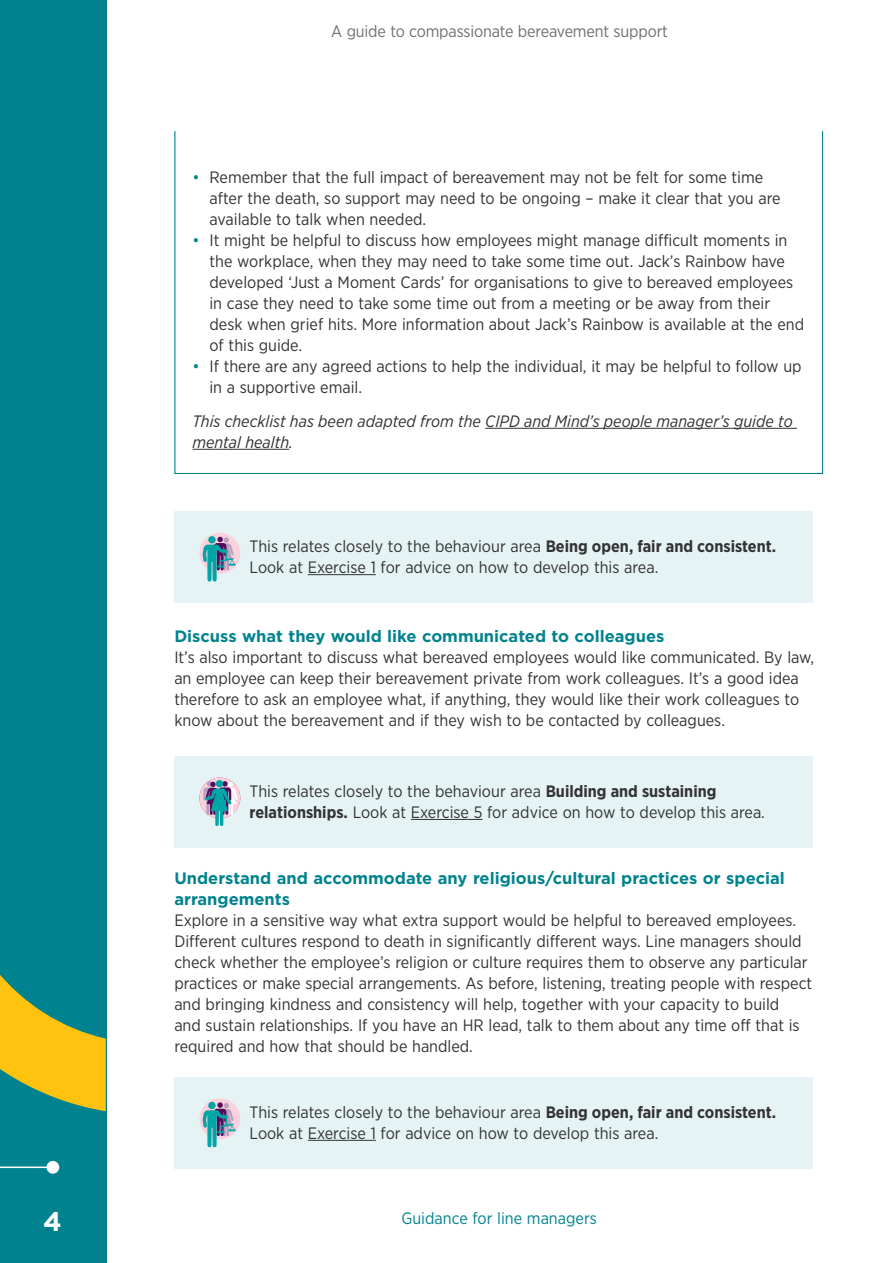
<style>
.page{position:relative;width:893px;height:1263px;background:#fff}
.page>*{position:absolute;margin:0;border:0;box-sizing:border-box;transform-origin:0 0}
.t1{font:700 27px "Gotham";color:#fff}
.B_body{font:16.5px/21px "Gotham Narrow";color:#333}
.B_bullets{font:16.5px/21px "Gotham Narrow";color:#333}
.Subhead_1{font:700 16.5px/21px "Gotham";color:#00838e}
.B_body-2{font:italic 16.5px/21px "Gotham Narrow";color:#333}
.t2{font:16.5px "Gotham Narrow";letter-spacing:-.01em;color:#707070}
.t3{font:16.5px "Gotham Narrow";color:#00838e}
.s1{color:#00838e}
.s2{font-weight:700}
</style>
<div class="page">
<div style="left:0;top:0;width:106px;height:1263px;background:#00838e"></div>
<hr style="left:0;top:1166px;width:53px;height:2px;background:#fff">
<div style="left:47px;top:1161px;width:12px;height:13px;background:#fff;border-radius:50%"></div>
<svg style="left:0;top:975px;width:106px;height:136px"></svg>
<hr style="left:485px;top:428px;width:312px;height:1px;background:#333">
<hr style="left:192px;top:449px;width:97px;height:1px;background:#333">
<div style="left:174px;top:511px;width:638px;height:92px;background:#e6f3f4"></div>
<hr style="left:308px;top:574px;width:68px;height:1px;background:#333">
<div style="left:199px;top:533px;width:41px;height:41px;background:#f8d2dc;border-radius:50%"></div>
<svg style="left:201px;top:536px;width:35px;height:45px"></svg>
<div style="left:174px;top:756px;width:638px;height:92px;background:#e6f3f4"></div>
<hr style="left:411px;top:819px;width:71px;height:1px;background:#333">
<svg style="left:199px;top:777px;width:41px;height:41px"></svg>
<svg style="left:203px;top:780px;width:35px;height:46px"></svg>
<div style="left:174px;top:1077px;width:638px;height:92px;background:#e6f3f4"></div>
<hr style="left:308px;top:1140px;width:68px;height:1px;background:#333">
<div style="left:199px;top:1098px;width:41px;height:41px;background:#f8d2dc;border-radius:50%"></div>
<svg style="left:201px;top:1102px;width:35px;height:45px"></svg>
<p class="t2" style="left:331px;top:21px;width:338px">A guide to compassionate bereavement support</p>
<p class="B_bullets" style="left:209px;top:166px;width:573px;text-indent:-17px"><span class="s1">•</span> Remember that the full impact of bereavement may not be felt for some time after the death, so support may need to be ongoing – make it clear that you are available to talk when needed.</p>
<p class="B_bullets" style="left:209px;top:229px;width:596px;text-indent:-17px"><span class="s1">•</span> It might be helpful to discuss how employees might manage difficult moments in the workplace, when they may need to take some time out. Jack’s Rainbow have developed ‘Just a Moment Cards’ for organisations to give to bereaved employees in case they need to take some time out from a meeting or be away from their desk when grief hits. More information about Jack’s Rainbow is available at the end of this guide.</p>
<p class="B_bullets" style="left:209px;top:355px;width:594px;text-indent:-17px"><span class="s1">•</span> If there are any agreed actions to help the individual, it may be helpful to follow up in a supportive email.</p>
<p class="B_body-2" style="left:192px;top:410px;width:602px">This checklist has been adapted from the CIPD and Mind’s people manager’s guide to mental health.</p>
<p class="B_body" style="left:250px;top:535px;width:528px">This relates closely to the behaviour area <span class="s2">Being open, fair and consistent.<br></span>Look at Exercise 1 for advice on how to develop this area.</p>
<h1 class="Subhead_1" style="left:174px;top:626px;width:492px">Discuss what they would like communicated to colleagues</h1>
<p class="B_body" style="left:174px;top:646px;width:641px">It’s also important to discuss what bereaved employees would like communicated. By law, an employee can keep their bereavement private from work colleagues. It’s a good idea therefore to ask an employee what, if anything, they would like their work colleagues to know about the bereavement and if they wish to be contacted by colleagues.</p>
<p class="B_body" style="left:250px;top:780px;width:517px">This relates closely to the behaviour area <span class="s2">Building and sustaining relationships.</span> Look at Exercise 5 for advice on how to develop this area.</p>
<h1 class="Subhead_1" style="left:174px;top:867px;width:612px">Understand and accommodate any religious/cultural practices or special arrangements</h1>
<p class="B_body" style="left:174px;top:909px;width:639px">Explore in a sensitive way what extra support would be helpful to bereaved employees.<br>Different cultures respond to death in significantly different ways. Line managers should check whether the employee’s religion or culture requires them to observe any particular practices or make special arrangements. As before, listening, treating people with respect and bringing kindness and consistency will help, together with your capacity to build<br>and sustain relationships. If you have an HR lead, talk to them about any time off that is required and how that should be handled.</p>
<p class="B_body" style="left:250px;top:1101px;width:528px">This relates closely to the behaviour area <span class="s2">Being open, fair and consistent.<br></span>Look at Exercise 1 for advice on how to develop this area.</p>
<h1 class="t1" style="left:43px;top:1204px;width:20px">4</h1>
<p class="t3" style="left:401px;top:1208px;width:197px">Guidance for line managers</p>
</div>
